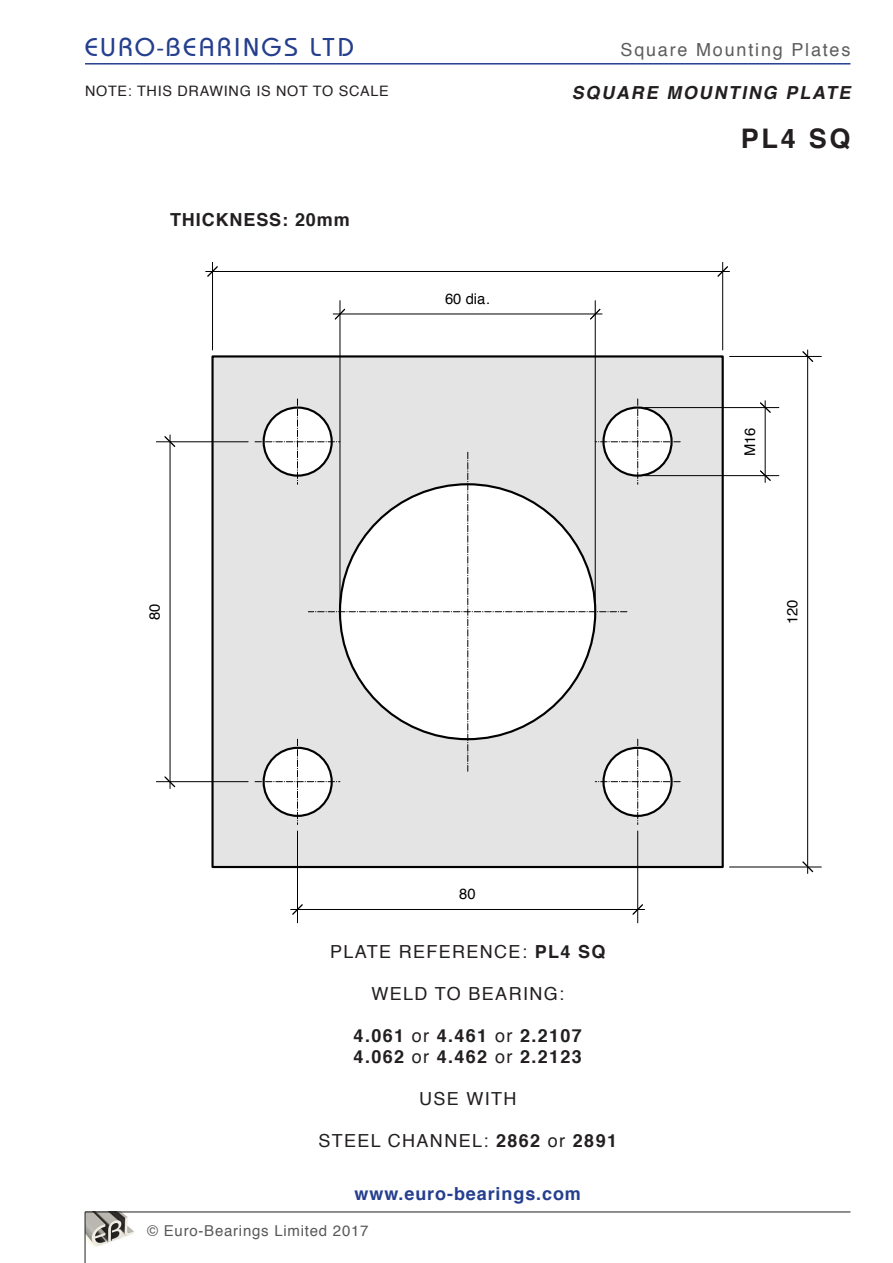
<style>
.page{position:relative;width:893px;height:1263px;background:#fff}
.page>*{position:absolute;margin:0;border:0;box-sizing:border-box;transform-origin:0 0}
.t1{font:27px "Bauhaus Md ITC";letter-spacing:.1em;color:#253f8e}
.Paragraph_Style_1{font:700 27px "Helvetica";color:#231f20}
.Paragraph_Style_1-2{font:18px "Helvetica";letter-spacing:.075em;color:#231f20}
.Paragraph_Style_1-3{font:700 18px "Helvetica";letter-spacing:.075em;color:#231f20}
.t2{font:700 18px "Helvetica";letter-spacing:.05em;color:#253f8e}
.Paragraph_Style_1-4{font:18px "Helvetica";letter-spacing:.1em;color:#5d5d5d}
.Paragraph_Style_1-5{font:italic 700 18px "Helvetica";color:#231f20}
.Paragraph_Style_1-6{font:700 18px "Helvetica";letter-spacing:.05em;color:#231f20}
.t3{font:15px "Helvetica";letter-spacing:.05em;color:#57585a}
.t4{font:14.7px "Helvetica";color:#000}
.Paragraph_Style_1-7{font:14.4px "Helvetica";letter-spacing:.05em;color:#231f20}
.s1{font-weight:700}
.s2{font-weight:400}
</style>
<div class="page">
<img style="left:86px;top:1213px;width:48px;height:34px">
<hr style="left:85px;top:1212px;width:765px;height:1px;background:#231f20">
<hr style="left:85px;top:1212px;width:1px;height:51px;background:#231f20">
<hr style="left:85px;top:63px;width:765px;height:2px;background:#253f8e">
<svg style="left:210px;top:354px;width:515px;height:515px"></svg>
<hr style="left:212px;top:263px;width:1px;height:87px;background:#000">
<hr style="left:722px;top:263px;width:1px;height:87px;background:#000">
<hr style="left:213px;top:271px;width:510px;height:1px;background:#000">
<svg style="left:206px;top:266px;width:12px;height:11px"></svg>
<svg style="left:717px;top:266px;width:12px;height:11px"></svg>
<hr style="left:340px;top:301px;width:1px;height:304px;background:#000">
<hr style="left:595px;top:301px;width:1px;height:304px;background:#000">
<hr style="left:340px;top:314px;width:255px;height:1px;background:#000">
<svg style="left:333px;top:308px;width:13px;height:12px"></svg>
<svg style="left:589px;top:308px;width:13px;height:12px"></svg>
<hr style="left:645px;top:475px;width:134px;height:1px;background:#000">
<hr style="left:645px;top:407px;width:134px;height:1px;background:#000">
<hr style="left:765px;top:408px;width:1px;height:68px;background:#000">
<svg style="left:759px;top:470px;width:12px;height:12px"></svg>
<svg style="left:759px;top:401px;width:12px;height:12px"></svg>
<hr style="left:729px;top:356px;width:92px;height:1px;background:#000">
<hr style="left:729px;top:867px;width:92px;height:1px;background:#000">
<hr style="left:807px;top:356px;width:1px;height:511px;background:#000">
<svg style="left:802px;top:350px;width:12px;height:13px"></svg>
<svg style="left:802px;top:861px;width:12px;height:12px"></svg>
<hr style="left:156px;top:781px;width:92px;height:1px;background:#000">
<hr style="left:156px;top:441px;width:92px;height:1px;background:#000">
<hr style="left:170px;top:442px;width:1px;height:340px;background:#000">
<svg style="left:164px;top:776px;width:12px;height:12px"></svg>
<svg style="left:164px;top:435px;width:12px;height:13px"></svg>
<hr style="left:297px;top:831px;width:1px;height:92px;background:#000">
<hr style="left:637px;top:831px;width:1px;height:92px;background:#000">
<hr style="left:297px;top:909px;width:341px;height:1px;background:#000">
<svg style="left:291px;top:904px;width:12px;height:11px"></svg>
<svg style="left:632px;top:903px;width:13px;height:12px"></svg>
<h1 class="t1" style="left:85px;top:32px;width:270px">EURO-BEARINGS LTD</h1>
<p class="Paragraph_Style_1-7" style="left:85px;top:80px;width:305px">NOTE: THIS DRAWING IS NOT TO SCALE</p>
<p class="Paragraph_Style_1-6" style="left:170px;top:205px;width:181px">THICKNESS: 20mm</p>
<p class="t4" style="left:445px;top:287px;width:47px">60 dia.</p>
<p class="t4" style="left:143px;top:620px;width:18px;rotate:-90deg">80</p>
<p class="Paragraph_Style_1-4" style="left:620px;top:36px;width:231px">Square Mounting Plates</p>
<p class="Paragraph_Style_1-5" style="left:572px;top:78px;width:285px">SQUARE MOUNTING PLATE</p>
<p class="Paragraph_Style_1" style="left:741px;top:117px;width:111px">PL4 SQ</p>
<p class="t4" style="left:739px;top:456px;width:30px;rotate:-90deg">M16</p>
<p class="t4" style="left:781px;top:624px;width:26px;rotate:-90deg">120</p>
<p class="t4" style="left:459px;top:883px;width:18px">80</p>
<p class="Paragraph_Style_1-2" style="left:330px;top:937px;width:277px">PLATE REFERENCE: <span class="s1">PL4 SQ</span></p>
<p class="Paragraph_Style_1-2" style="left:371px;top:979px;width:194px">WELD TO BEARING:</p>
<p class="Paragraph_Style_1-3" style="left:354px;top:1021px;width:230px">4.061 <span class="s2">or</span> 4.461 <span class="s2">or</span> 2.2107</p>
<p class="Paragraph_Style_1-3" style="left:354px;top:1042px;width:230px">4.062 <span class="s2">or</span> 4.462 <span class="s2">or</span> 2.2123</p>
<p class="Paragraph_Style_1-2" style="left:419px;top:1084px;width:99px">USE WITH</p>
<p class="Paragraph_Style_1-2" style="left:318px;top:1126px;width:300px">STEEL CHANNEL: <span class="s1">2862</span> or <span class="s1">2891</span></p>
<p class="t2" style="left:355px;top:1179px;width:228px">www.euro-bearings.com</p>
<p class="t3" style="left:147px;top:1219px;width:223px">© Euro-Bearings Limited 2017</p>
</div>
